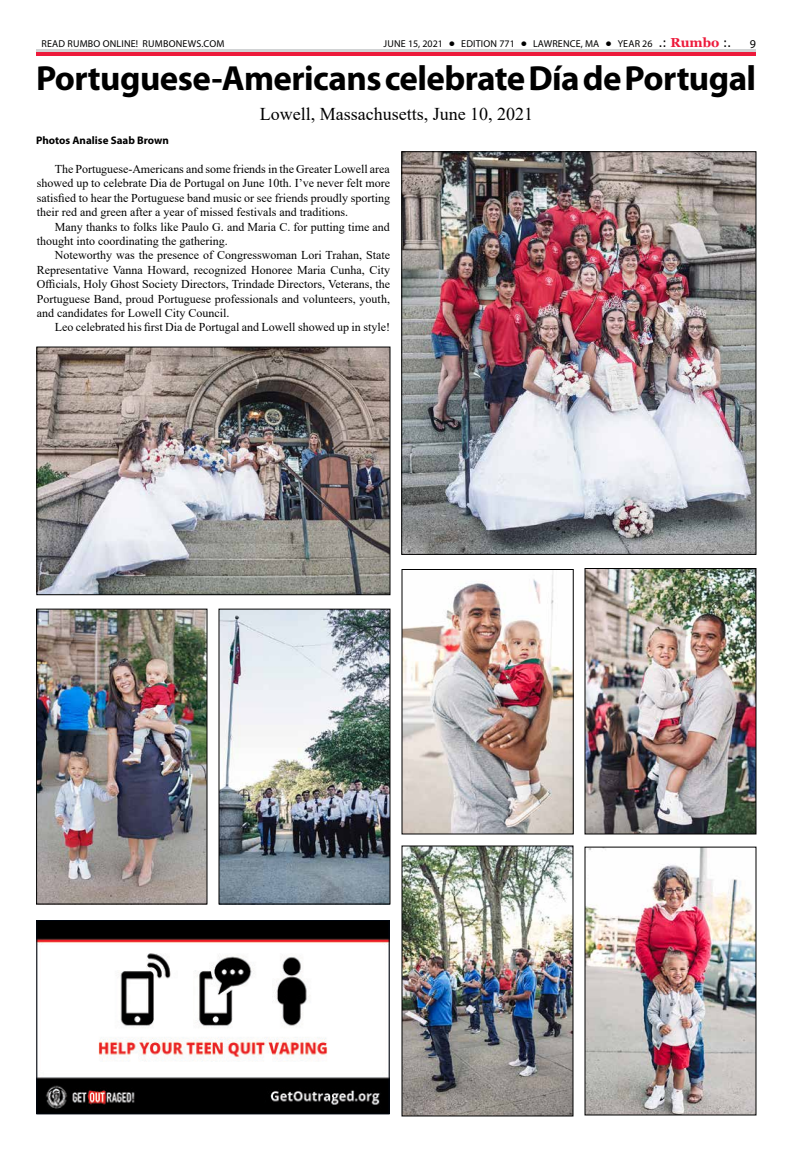
<style>
.page{position:relative;width:792px;height:1152px;background:#fff}
.page>*{position:absolute;margin:0;border:0;box-sizing:border-box;transform-origin:0 0}
.t1{font:700 35px "Myriad Pro";letter-spacing:-.015em;color:#000}
.t2{font:18px "Times New Roman";color:#000}
.t3{font:12px/14.4px "Times New Roman";color:#000;text-align:justify}
.t4{font:12px "Myriad Pro";color:#000}
.t5{font:700 11px "Myriad Pro";color:#000}
.t6{font:10px "Myriad Pro";letter-spacing:.02em;color:#000}
.s1{font-family:"Tahoma";font-weight:700;color:#fff}
.s2{font-family:"Tahoma";font-size:12px}
.s3{font-family:"Georgia";font-weight:700;font-size:13px;color:#ed1a3b}
</style>
<div class="page">
<hr style="left:36px;top:52px;width:720px;height:4px;background:#ed1a3b">
<hr style="left:36px;top:49px;width:720px;height:3px;background:#d1d3d4">
<img style="left:404px;top:571px;width:168px;height:261px">
<div style="left:402px;top:569px;width:172px;height:265px;border:1px solid #000"></div>
<img style="left:587px;top:849px;width:167px;height:264px">
<img style="left:38px;top:611px;width:167px;height:291px">
<div style="left:36px;top:609px;width:171px;height:295px;border:1px solid #000"></div>
<img style="left:404px;top:848px;width:167px;height:266px">
<img style="left:39px;top:349px;width:349px;height:244px">
<div style="left:37px;top:347px;width:353px;height:248px;border:1px solid #000"></div>
<img style="left:587px;top:570px;width:167px;height:262px">
<div style="left:585px;top:568px;width:171px;height:266px;border:1px solid #000"></div>
<img style="left:221px;top:611px;width:167px;height:291px">
<div style="left:219px;top:609px;width:171px;height:295px;border:1px solid #000"></div>
<img style="left:404px;top:153px;width:350px;height:400px">
<div style="left:402px;top:151px;width:354px;height:404px;border:1px solid #000"></div>
<img style="left:39px;top:922px;width:348px;height:190px">
<div style="left:37px;top:920px;width:352px;height:194px;border:1px solid #000711"></div>
<p class="t6" style="left:41px;top:37px;width:185px">READ RUMBO ONLINE! RUMBONEWS.COM</p>
<p class="t6" style="left:384px;top:37px;width:349px">JUNE 15, 2021 <span class="s1">•</span> EDITION 771 <span class="s1">•</span> LAWRENCE, MA <span class="s1">•</span> YEAR 26 <span class="s2">.:</span> <span class="s3">Rumbo</span> <span class="s2">:.</span></p>
<p class="t4" style="left:750px;top:37px;width:8px">9</p>
<h1 class="t1" style="left:36px;top:56px;width:722px">Portuguese-Americans celebrate Día de Portugal</h1>
<h2 class="t2" style="left:260px;top:101px;width:275px">Lowell, Massachusetts, June 10, 2021</h2>
<p class="t5" style="left:36px;top:133px;width:134px">Photos Analise Saab Brown</p>
<p class="t3" style="left:37px;top:161px;width:355px;text-indent:18px">The Portuguese-Americans and some friends in the Greater Lowell area showed up to celebrate Dia de Portugal on June 10th. I’ve never felt more satisfied to hear the Portuguese band music or see friends proudly sporting their red and green after a year of missed festivals and traditions.</p>
<p class="t3" style="left:37px;top:219px;width:355px;text-indent:18px">Many thanks to folks like Paulo G. and Maria C. for putting time and thought into coordinating the gathering.</p>
<p class="t3" style="left:37px;top:248px;width:355px;text-indent:18px">Noteworthy was the presence of Congresswoman Lori Trahan, State Representative Vanna Howard, recognized Honoree Maria Cunha, City Officials, Holy Ghost Society Directors, Trindade Directors, Veterans, the Portuguese Band, proud Portuguese professionals and volunteers, youth, and candidates for Lowell City Council.</p>
<p class="t3" style="left:55px;top:320px;width:337px">Leo celebrated his first Dia de Portugal and Lowell showed up in style!</p>
</div>
